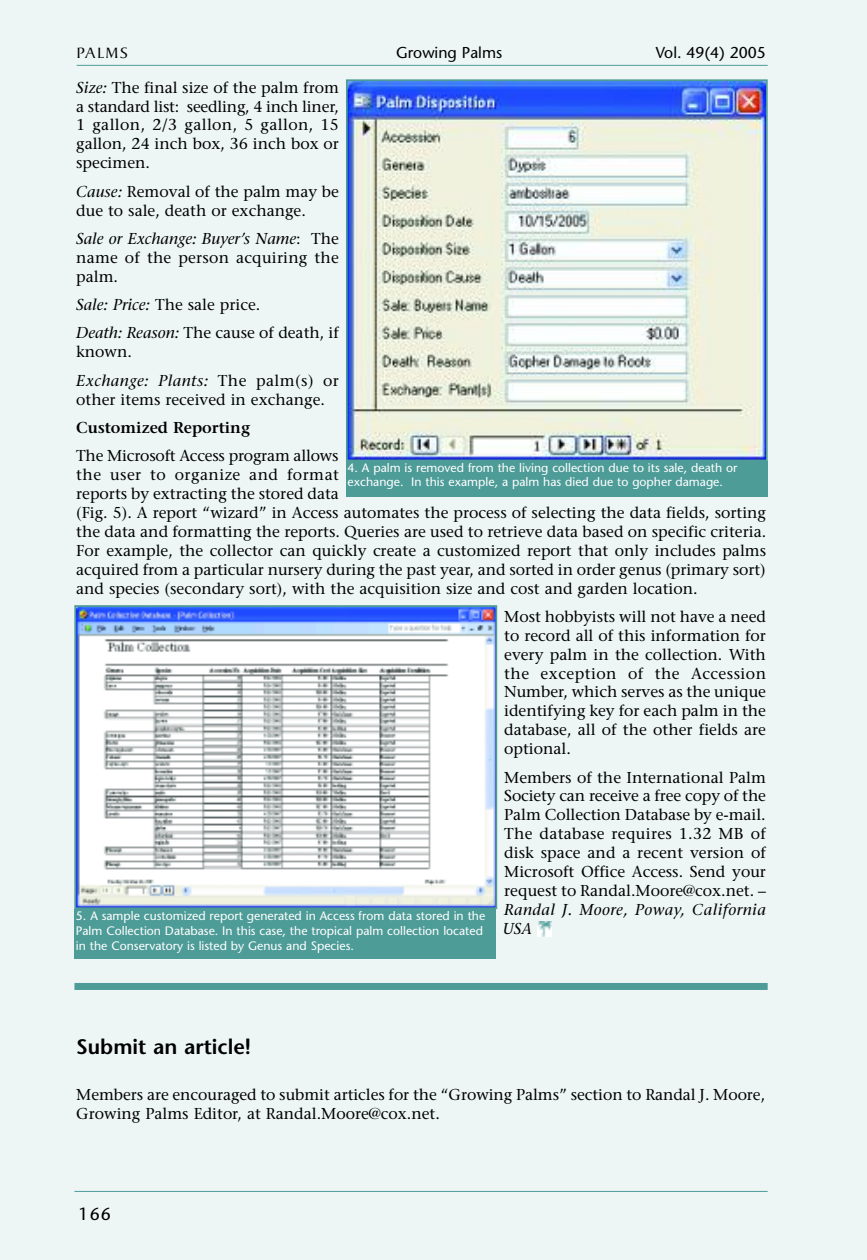
<style>
.page{position:relative;width:867px;height:1260px;background:#fff}
.page>*{position:absolute;margin:0;border:0;box-sizing:border-box;transform-origin:0 0}
.t1{font:600 21px "Stone Sans";color:#000}
.t2{font:17.5px "Stone Sans";color:#000}
.t3{font:15.75px/18.9px "Stone Serif";color:#000}
.t4{font:italic 15.75px/18.9px "Stone Serif";letter-spacing:.025em;color:#000}
.t5{font:15.75px "Stone Sans";color:#000}
.t6{font:600 15.75px "Stone Serif";color:#000}
.t7{font:15.75px "Cygnet";letter-spacing:.055em;color:#000}
.t8{font:12.25px/14.7px "Stone Sans";color:#fff}
.s1{font-style:italic}
</style>
<div class="page">
<div style="left:0;top:0;width:866px;height:1260px;background:#edf5f5"></div>
<hr style="left:77px;top:65px;width:690px;height:1px;background:#4e9c98">
<hr style="left:74px;top:1191px;width:693px;height:1px;background:#4e9c98">
<img style="left:349px;top:82px;width:415px;height:376px">
<div style="left:346px;top:79px;width:421px;height:382px;border:2px solid #4e9c98"></div>
<div style="left:346px;top:461px;width:421px;height:35px;background:#4e9c98"></div>
<img style="left:77px;top:608px;width:417px;height:298px">
<div style="left:74px;top:605px;width:423px;height:304px;border:2px solid #4e9c98"></div>
<div style="left:74px;top:909px;width:421px;height:50px;background:#4e9c98"></div>
<img style="left:537px;top:922px;width:14px;height:14px">
<div style="left:74px;top:983px;width:693px;height:7px;background:#4e9c98"></div>
<p class="t7" style="left:76px;top:43px;width:53px">PALMS</p>
<p class="t5" style="left:396px;top:46px;width:108px">Growing Palms</p>
<p class="t5" style="left:655px;top:46px;width:112px">Vol. 49(4) 2005</p>
<p class="t3" style="left:76px;top:79px;width:264px;text-align:justify"><span class="s1">Size:</span> The final size of the palm from a standard list: seedling, 4 inch liner, 1 gallon, 2/3 gallon, 5 gallon, 15 gallon, 24 inch box, 36 inch box or specimen.</p>
<p class="t3" style="left:76px;top:183px;width:264px"><span class="s1">Cause:</span> Removal of the palm may be due to sale, death or exchange.</p>
<p class="t3" style="left:76px;top:231px;width:264px;text-align:justify"><span class="s1">Sale or Exchange: Buyer’s Name</span>: The name of the person acquiring the palm.</p>
<p class="t3" style="left:76px;top:292px;width:264px;line-height:28.3px"><span class="s1">Sale: Price:</span> The sale price.<br><span class="s1">Death: Reason:</span> The cause of death, if</p>
<p class="t3" style="left:76px;top:339px;width:264px;line-height:28.3px">known.<br><span class="s1">Exchange: Plants:</span> The palm(s) or</p>
<p class="t3" style="left:76px;top:391px;width:250px">other items received in exchange.</p>
<p class="t6" style="left:76px;top:421px;width:175px">Customized Reporting</p>
<p class="t3" style="left:76px;top:448px;width:691px">The Microsoft Access program allows<br>the user to organize and format<br>reports by extracting the stored data<br>(Fig. 5). A report “wizard” in Access automates the process of selecting the data fields, sorting the data and formatting the reports. Queries are used to retrieve data based on specific criteria.<br>For example, the collector can quickly create a customized report that only includes palms acquired from a particular nursery during the past year, and sorted in order genus (primary sort) and species (secondary sort), with the acquisition size and cost and garden location.</p>
<p class="t3" style="left:504px;top:609px;width:263px;text-align:justify">Most hobbyists will not have a need to record all of this information for every palm in the collection. With the exception of the Accession Number, which serves as the unique identifying key for each palm in the database, all of the other fields are optional.</p>
<p class="t3" style="left:504px;top:769px;width:263px;text-align:justify">Members of the International Palm Society can receive a free copy of the Palm Collection Database by e-mail.<br>The database requires 1.32 MB of disk space and a recent version of Microsoft Office Access. Send your request to Randal.Moore@cox.net. –</p>
<p class="t4" style="left:502px;top:902px;width:264px">Randal J. Moore, Poway, California<br>USA</p>
<p class="t8" style="left:347px;top:461px;width:391px">4. A palm is removed from the living collection due to its sale, death or exchange. In this example, a palm has died due to gopher damage.</p>
<p class="t8" style="left:76px;top:910px;width:411px">5. A sample customized report generated in Access from data stored in the<br>Palm Collection Database. In this case, the tropical palm collection located in the Conservatory is listed by Genus and Species.</p>
<h1 class="t1" style="left:76px;top:1039px;width:176px">Submit an article!</h1>
<p class="t3" style="left:76px;top:1087px;width:690px">Members are encouraged to submit articles for the “Growing Palms” section to Randal J. Moore,<br>Growing Palms Editor, at Randal.Moore@cox.net.</p>
<p class="t2" style="left:79px;top:1207px;width:34px">166</p>
</div>
